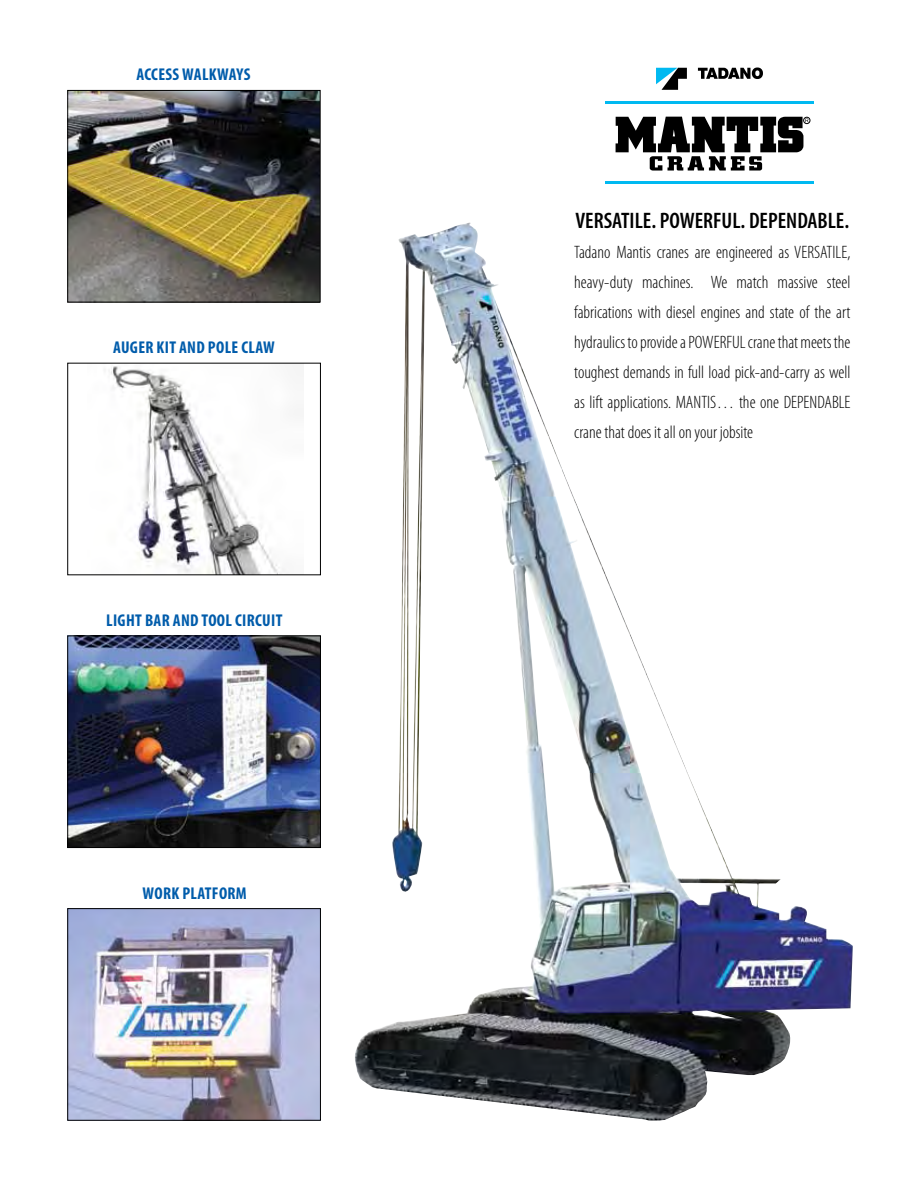
<style>
.page{position:relative;width:918px;height:1188px;background:#fff}
.page>*{position:absolute;margin:0;border:0;box-sizing:border-box;transform-origin:0 0}
.t1{font:600 condensed 22.5px "Myriad Pro";color:#000}
.t2{font:300 condensed 18px/30px "Myriad Pro";color:#000;text-align:justify}
.t3{font:700 condensed 17.1px "Myriad Pro";letter-spacing:.02em;color:#005cab}
</style>
<div class="page">
<img style="left:355px;top:223px;width:498px;height:897px">
<svg style="left:656px;top:68px;width:31px;height:22px"></svg>
<svg style="left:698px;top:68px;width:65px;height:11px"></svg>
<hr style="left:605px;top:101px;width:209px;height:2px;background:#00b9f1">
<hr style="left:605px;top:181px;width:209px;height:2px;background:#00b9f1">
<svg style="left:616px;top:117px;width:193px;height:54px"></svg>
<div style="left:803px;top:117px;width:7px;height:7px;border:1px solid #000;border-radius:50%"></div>
<img style="left:70px;top:92px;width:248px;height:208px">
<div style="left:68px;top:90px;width:252px;height:212px;border:1px solid #000"></div>
<img style="left:111px;top:366px;width:174px;height:207px">
<img style="left:70px;top:638px;width:249px;height:208px">
<div style="left:68px;top:636px;width:253px;height:212px;border:1px solid #000"></div>
<img style="left:70px;top:910px;width:249px;height:208px">
<div style="left:68px;top:908px;width:253px;height:212px;border:1px solid #000"></div>
<p class="t3" style="left:136px;top:64px;width:115px">ACCESS WALKWAYS</p>
<p class="t3" style="left:113px;top:337px;width:163px">AUGER KIT AND POLE CLAW</p>
<p class="t3" style="left:106px;top:609px;width:178px">LIGHT BAR AND TOOL CIRCUIT</p>
<p class="t3" style="left:143px;top:882px;width:106px">WORK PLATFORM</p>
<p class="t1" style="left:575px;top:207px;width:275px">VERSATILE. POWERFUL. DEPENDABLE.</p>
<p class="t2" style="left:574px;top:237px;width:278px">Tadano Mantis cranes are engineered as VERSATILE, heavy-duty machines. We match massive steel fabrications with diesel engines and state of the art hydraulics to provide a POWERFUL crane that meets the toughest demands in full load pick-and-carry as well as lift applications. MANTIS… the one DEPENDABLE crane that does it all on your jobsite</p>
</div>
